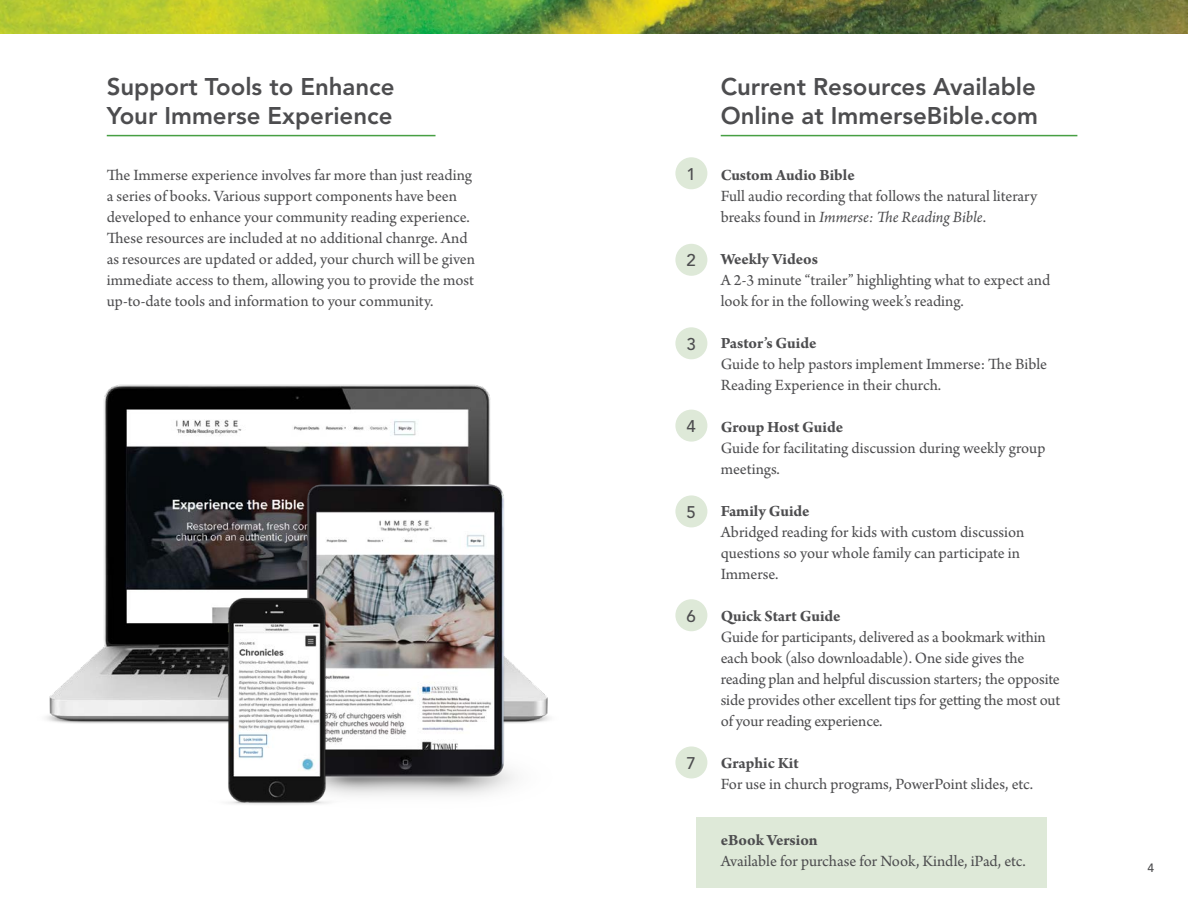
<style>
.page{position:relative;width:1188px;height:918px;background:#fff}
.page>*{position:absolute;margin:0;border:0;box-sizing:border-box;transform-origin:0 0}
.t1{font:800 24px/28.8px "Avenir";color:#4d4d4f}
.t2{font:500 16.8px "Avenir";color:#4d4d4f}
.t3{font:16.5px/21px "Arno Pro";letter-spacing:.005em;color:#4d4d4f}
.t4{font:700 16.5px "Arno Pro";color:#4d4d4f}
.t5{font:16.5px "Arno Pro";letter-spacing:-.015em;color:#4d4d4f}
.t6{font:500 12px "Avenir";color:#4d4d4f}
.s1{font-style:italic}
</style>
<div class="page">
<div style="left:696px;top:817px;width:351px;height:70px;background:#dee9d8"></div>
<img style="left:0;top:0;width:1188px;height:34px">
<div style="left:675px;top:495px;width:32px;height:32px;background:#dee9d8;border-radius:50%"></div>
<div style="left:675px;top:410px;width:32px;height:32px;background:#dee9d8;border-radius:50%"></div>
<div style="left:675px;top:746px;width:32px;height:32px;background:#dee9d8;border-radius:50%"></div>
<div style="left:675px;top:327px;width:32px;height:32px;background:#dee9d8;border-radius:50%"></div>
<div style="left:675px;top:599px;width:32px;height:32px;background:#dee9d8;border-radius:50%"></div>
<div style="left:675px;top:244px;width:32px;height:32px;background:#dee9d8;border-radius:50%"></div>
<div style="left:675px;top:157px;width:32px;height:32px;background:#dee9d8;border-radius:50%"></div>
<hr style="left:107px;top:135px;width:329px;height:1px;background:#479f43">
<hr style="left:721px;top:135px;width:356px;height:1px;background:#479f43">
<img style="left:46px;top:384px;width:445px;height:340px">
<img style="left:229px;top:434px;width:321px;height:362px">
<img style="left:195px;top:575px;width:163px;height:230px">
<h1 class="t1" style="left:107px;top:73px;width:289px">Support Tools to Enhance<br>Your Immerse Experience</h1>
<h1 class="t1" style="left:721px;top:73px;width:319px">Current Resources Available<br>Online at ImmerseBible.com</h1>
<p class="t2" style="left:686px;top:164px;width:11px">1</p>
<p class="t3" style="left:107px;top:166px;width:370px">The Immerse experience involves far more than just reading a series of books. Various support components have been developed to enhance your community reading experience.<br>These resources are included at no additional chanrge. And as resources are updated or added, your church will be given immediate access to them, allowing you to provide the most up-to-date tools and information to your community.</p>
<p class="t4" style="left:721px;top:166px;width:136px">Custom Audio Bible</p>
<p class="t3" style="left:721px;top:187px;width:318px">Full audio recording that follows the natural literary breaks found in <span class="s1">Immerse: The Reading Bible</span>.</p>
<p class="t4" style="left:721px;top:250px;width:99px">Weekly Videos</p>
<p class="t3" style="left:721px;top:271px;width:331px">A 2-3 minute “trailer” highlighting what to expect and look for in the following week’s reading.</p>
<p class="t4" style="left:721px;top:334px;width:97px">Pastor’s Guide</p>
<p class="t3" style="left:721px;top:355px;width:328px">Guide to help pastors implement Immerse: The Bible<br>Reading Experience in their church.</p>
<p class="t4" style="left:721px;top:418px;width:124px">Group Host Guide</p>
<p class="t3" style="left:721px;top:439px;width:326px">Guide for facilitating discussion during weekly group meetings.</p>
<p class="t4" style="left:721px;top:502px;width:90px">Family Guide</p>
<p class="t3" style="left:721px;top:523px;width:305px">Abridged reading for kids with custom discussion questions so your whole family can participate in<br>Immerse.</p>
<p class="t4" style="left:721px;top:607px;width:121px">Quick Start Guide</p>
<p class="t3" style="left:721px;top:628px;width:341px">Guide for participants, delivered as a bookmark within each book (also downloadable). One side gives the reading plan and helpful discussion starters; the opposite side provides other excellent tips for getting the most out of your reading experience.</p>
<p class="t4" style="left:721px;top:754px;width:79px">Graphic Kit</p>
<p class="t3" style="left:721px;top:775px;width:314px">For use in church programs, PowerPoint slides, etc.</p>
<p class="t2" style="left:686px;top:251px;width:11px">2</p>
<p class="t2" style="left:686px;top:334px;width:11px">3</p>
<p class="t2" style="left:686px;top:417px;width:11px">4</p>
<p class="t2" style="left:686px;top:502px;width:11px">5</p>
<p class="t2" style="left:686px;top:606px;width:11px">6</p>
<p class="t2" style="left:686px;top:753px;width:11px">7</p>
<p class="t4" style="left:721px;top:830px;width:99px">eBook Version</p>
<p class="t5" style="left:721px;top:851px;width:307px">Available for purchase for Nook, Kindle, iPad, etc.</p>
<p class="t6" style="left:1148px;top:861px;width:8px">4</p>
</div>
